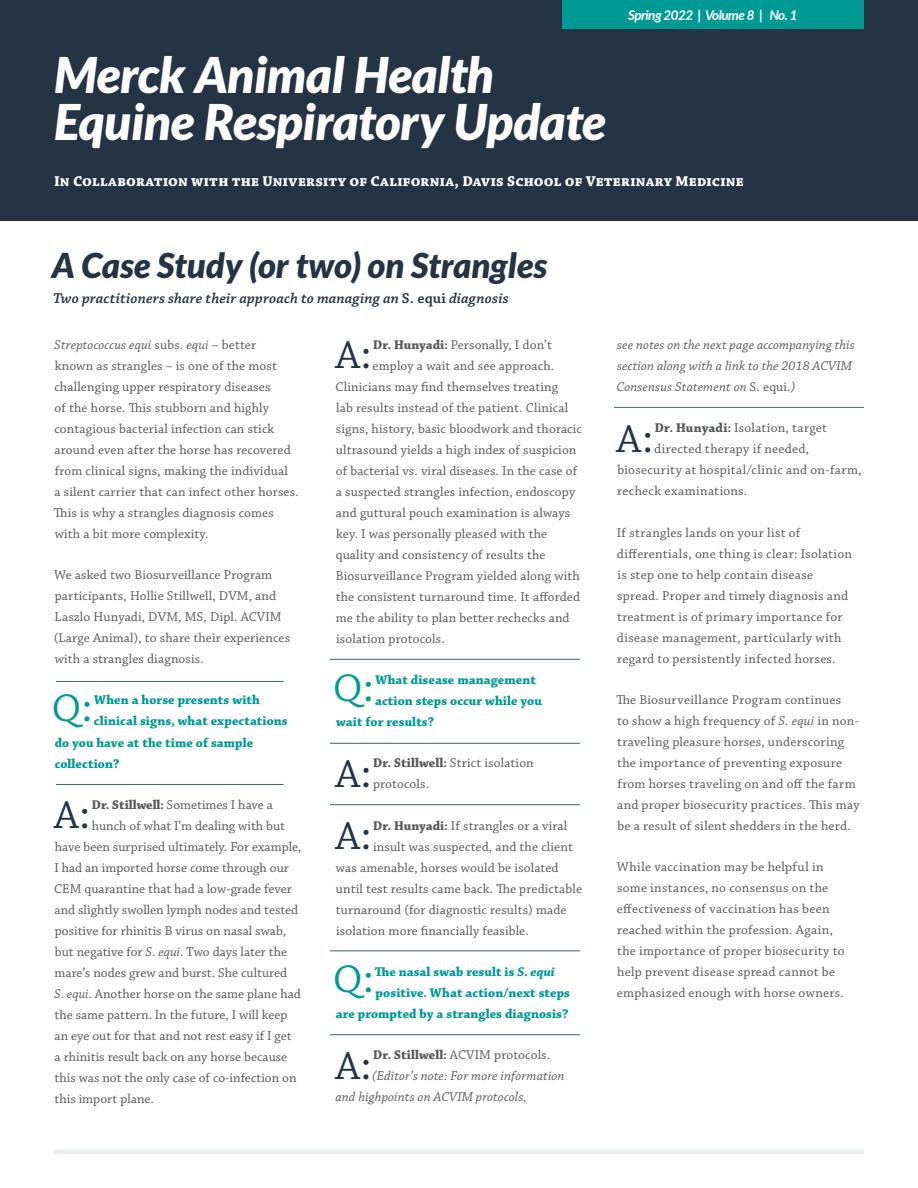
<style>
.page{position:relative;width:918px;height:1188px;background:#fff}
.page>*{position:absolute;margin:0;border:0;box-sizing:border-box;transform-origin:0 0}
.t1{font:italic 900 49.5px/46.5px "Lato";letter-spacing:-.01em;color:#fff}
.t2{font:40.65px "Chaparral Pro";color:#243444}
.t3{font:40.65px "Chaparral Pro";color:#009994}
.t4{font:italic 900 34.5px "Lato";color:#243444}
.t5{font:700 15px "Chaparral Pro";letter-spacing:.015em;color:#fff}
.t6{font:15px "Chaparral Pro Semibold It Capt";letter-spacing:.01em;color:#243444}
.t7{font:13.5px/21px "Chaparral Pro";letter-spacing:.01em;color:#58595b}
.t8{font:13.5px "Chaparral Pro Bold Subh";letter-spacing:.01em;color:#009994}
.t9{font:italic 13.5px/21px "Chaparral Pro";letter-spacing:.01em;color:#58595b}
.t10{font:italic 700 13.5px "Lato";letter-spacing:-.04em;color:#fff}
.t11{font:13.5px "Chaparral Pro";letter-spacing:.03em;color:#58595b}
.s1{font-family:"Chaparral Pro Semibold Capt"}
.s2{font-style:italic}
.s3{font-size:45.75px}
.s4{font-family:"Chaparral Pro Bold Subh"}
.s5{font-family:"Chaparral Pro Bold It Subh"}
.s6{font-style:normal}
</style>
<div class="page">
<div style="left:0;top:0;width:918px;height:220px;background:#243444"></div>
<div style="left:562px;top:0;width:302px;height:28px;background:#009994"></div>
<hr style="left:54px;top:1150px;width:810px;height:4px;background:#e9eeeb">
<hr style="left:56px;top:784px;width:227px;height:1px;background:#3e606f">
<hr style="left:56px;top:681px;width:227px;height:1px;background:#3e606f">
<hr style="left:330px;top:804px;width:250px;height:1px;background:#3e606f">
<hr style="left:330px;top:743px;width:250px;height:1px;background:#3e606f">
<hr style="left:330px;top:659px;width:250px;height:1px;background:#3e606f">
<hr style="left:330px;top:951px;width:250px;height:1px;background:#3e606f">
<hr style="left:614px;top:407px;width:250px;height:1px;background:#3e606f">
<hr style="left:330px;top:1034px;width:250px;height:1px;background:#3e606f">
<p class="t10" style="left:628px;top:5px;width:171px">Spring 2022 | Volume 8 | No. 1</p>
<h1 class="t1" style="left:54px;top:53px;width:553px">Merck Animal Health<br>Equine Respiratory Update</h1>
<p class="t5" style="left:54px;top:173px;width:691px">In Collaboration with the University of California, Davis School of Veterinary Medicine</p>
<h3 class="t4" style="left:52px;top:245px;width:497px">A Case Study (or two) on Strangles</h3>
<p class="t6" style="left:53px;top:290px;width:457px">Two practitioners share their approach to managing an <span class="s1">S. equi</span> diagnosis</p>
<p class="t7" style="left:54px;top:335px;width:246px"><span class="s2">Streptococcus equi</span> subs. <span class="s2">equi</span> – better<br>known as strangles – is one of the most challenging upper respiratory diseases<br>of the horse. This stubborn and highly contagious bacterial infection can stick around even after the horse has recovered from clinical signs, making the individual<br>a silent carrier that can infect other horses.<br>This is why a strangles diagnosis comes with a bit more complexity.</p>
<p class="t7" style="left:54px;top:565px;width:238px">We asked two Biosurveillance Program participants, Hollie Stillwell, DVM, and Laszlo Hunyadi, DVM, MS, Dipl. ACVIM (Large Animal), to share their experiences with a strangles diagnosis.</p>
<h2 class="t3" style="left:52px;top:686px;width:42px">Q<span class="s3">:</span></h2>
<p class="t8" style="left:94px;top:693px;width:167px">When a horse presents with</p>
<p class="t8" style="left:94px;top:714px;width:195px">clinical signs, what expectations</p>
<p class="t8" style="left:55px;top:735px;width:200px">do you have at the time of sample</p>
<p class="t8" style="left:55px;top:756px;width:66px">collection?</p>
<h2 class="t2" style="left:54px;top:793px;width:38px">A<span class="s3">:</span></h2>
<p class="t7" style="left:92px;top:795px;width:183px"><span class="s4">Dr. Stillwell:</span> Sometimes I have a</p>
<p class="t7" style="left:92px;top:816px;width:195px">hunch of what I’m dealing with but</p>
<p class="t7" style="left:55px;top:837px;width:248px">have been surprised ultimately. For example,</p>
<p class="t7" style="left:54px;top:858px;width:236px">I had an imported horse come through our</p>
<p class="t7" style="left:54px;top:879px;width:239px">CEM quarantine that had a low-grade fever</p>
<p class="t7" style="left:55px;top:900px;width:245px">and slightly swollen lymph nodes and tested</p>
<p class="t7" style="left:55px;top:921px;width:233px">positive for rhinitis B virus on nasal swab,</p>
<p class="t7" style="left:55px;top:942px;width:234px">but negative for <span class="s2">S. equi</span>. Two days later the</p>
<p class="t7" style="left:55px;top:963px;width:234px">mare’s nodes grew and burst. She cultured</p>
<p class="t7" style="left:54px;top:984px;width:248px"><span class="s2">S. equi</span>. Another horse on the same plane had</p>
<p class="t7" style="left:55px;top:1005px;width:235px">the same pattern. In the future, I will keep</p>
<p class="t7" style="left:55px;top:1026px;width:239px">an eye out for that and not rest easy if I get</p>
<p class="t7" style="left:55px;top:1047px;width:234px">a rhinitis result back on any horse because</p>
<p class="t7" style="left:55px;top:1068px;width:244px">this was not the only case of co-infection on</p>
<p class="t7" style="left:55px;top:1089px;width:101px">this import plane.</p>
<h2 class="t2" style="left:335px;top:333px;width:38px">A<span class="s3">:</span></h2>
<p class="t7" style="left:373px;top:335px;width:180px"><span class="s4">Dr. Hunyadi:</span> Personally, I don’t</p>
<p class="t7" style="left:373px;top:356px;width:183px">employ a wait and see approach.</p>
<p class="t7" style="left:336px;top:377px;width:224px">Clinicians may find themselves treating</p>
<p class="t7" style="left:336px;top:398px;width:234px">lab results instead of the patient. Clinical</p>
<p class="t7" style="left:336px;top:419px;width:248px">signs, history, basic bloodwork and thoracic</p>
<p class="t7" style="left:336px;top:440px;width:242px">ultrasound yields a high index of suspicion</p>
<p class="t7" style="left:336px;top:461px;width:243px">of bacterial vs. viral diseases. In the case of</p>
<p class="t7" style="left:336px;top:482px;width:241px">a suspected strangles infection, endoscopy</p>
<p class="t7" style="left:336px;top:503px;width:236px">and guttural pouch examination is always</p>
<p class="t7" style="left:336px;top:524px;width:213px">key. I was personally pleased with the</p>
<p class="t7" style="left:336px;top:545px;width:211px">quality and consistency of results the</p>
<p class="t7" style="left:336px;top:566px;width:246px">Biosurveillance Program yielded along with</p>
<p class="t7" style="left:336px;top:587px;width:246px">the consistent turnaround time. It afforded</p>
<p class="t7" style="left:336px;top:608px;width:235px">me the ability to plan better rechecks and</p>
<p class="t7" style="left:336px;top:629px;width:110px">isolation protocols.</p>
<h2 class="t3" style="left:333px;top:665px;width:42px">Q<span class="s3">:</span></h2>
<p class="t8" style="left:375px;top:672px;width:162px">What disease management</p>
<p class="t8" style="left:375px;top:693px;width:168px">action steps occur while you</p>
<p class="t8" style="left:336px;top:714px;width:100px">wait for results?</p>
<h2 class="t2" style="left:335px;top:752px;width:38px">A<span class="s3">:</span></h2>
<p class="t7" style="left:373px;top:753px;width:162px"><span class="s4">Dr. Stillwell:</span> Strict isolation protocols.</p>
<h2 class="t2" style="left:335px;top:814px;width:38px">A<span class="s3">:</span></h2>
<p class="t7" style="left:373px;top:816px;width:196px"><span class="s4">Dr. Hunyadi:</span> If strangles or a viral</p>
<p class="t7" style="left:373px;top:837px;width:201px">insult was suspected, and the client</p>
<p class="t7" style="left:336px;top:858px;width:224px">was amenable, horses would be isolated</p>
<p class="t7" style="left:336px;top:879px;width:248px">until test results came back. The predictable</p>
<p class="t7" style="left:336px;top:900px;width:232px">turnaround (for diagnostic results) made</p>
<p class="t7" style="left:336px;top:921px;width:194px">isolation more financially feasible.</p>
<h2 class="t3" style="left:333px;top:957px;width:42px">Q<span class="s3">:</span></h2>
<p class="t8" style="left:375px;top:964px;width:182px">The nasal swab result is <span class="s5">S. equi</span></p>
<p class="t8" style="left:376px;top:985px;width:196px">positive. What action/next steps</p>
<p class="t8" style="left:336px;top:1006px;width:234px">are prompted by a strangles diagnosis?</p>
<h2 class="t2" style="left:335px;top:1043px;width:38px">A<span class="s3">:</span></h2>
<p class="t7" style="left:373px;top:1045px;width:179px"><span class="s4">Dr. Stillwell:</span> ACVIM protocols.</p>
<p class="t9" style="left:372px;top:1066px;width:194px">(Editor’s note: For more information</p>
<p class="t9" style="left:336px;top:1087px;width:193px">and highpoints on ACVIM protocols,</p>
<p class="t9" style="left:617px;top:335px;width:240px">see notes on the next page accompanying this section along with a link to the 2018 ACVIM<br>Consensus Statement on <span class="s6">S. equi.</span>)</p>
<h2 class="t2" style="left:617px;top:416px;width:38px">A<span class="s3">:</span></h2>
<p class="t7" style="left:655px;top:418px;width:174px"><span class="s4">Dr. Hunyadi:</span> Isolation, target</p>
<p class="t7" style="left:654px;top:439px;width:156px">directed therapy if needed,</p>
<p class="t7" style="left:617px;top:460px;width:246px">biosecurity at hospital/clinic and on-farm,</p>
<p class="t11" style="left:617px;top:484px;width:131px">recheck examinations.</p>
<p class="t7" style="left:617px;top:522px;width:237px">If strangles lands on your list of differentials, one thing is clear: Isolation is step one to help contain disease spread. Proper and timely diagnosis and treatment is of primary importance for disease management, particularly with regard to persistently infected horses.</p>
<p class="t7" style="left:616px;top:690px;width:245px">The Biosurveillance Program continues<br>to show a high frequency of <span class="s2">S. equi</span> in non&shy;traveling pleasure horses, underscoring the importance of preventing exposure from horses traveling on and off the farm and proper biosecurity practices. This may be a result of silent shedders in the herd.</p>
<p class="t7" style="left:617px;top:857px;width:229px">While vaccination may be helpful in some instances, no consensus on the effectiveness of vaccination has been reached within the profession. Again, the importance of proper biosecurity to help prevent disease spread cannot be emphasized enough with horse owners.</p>
</div>
